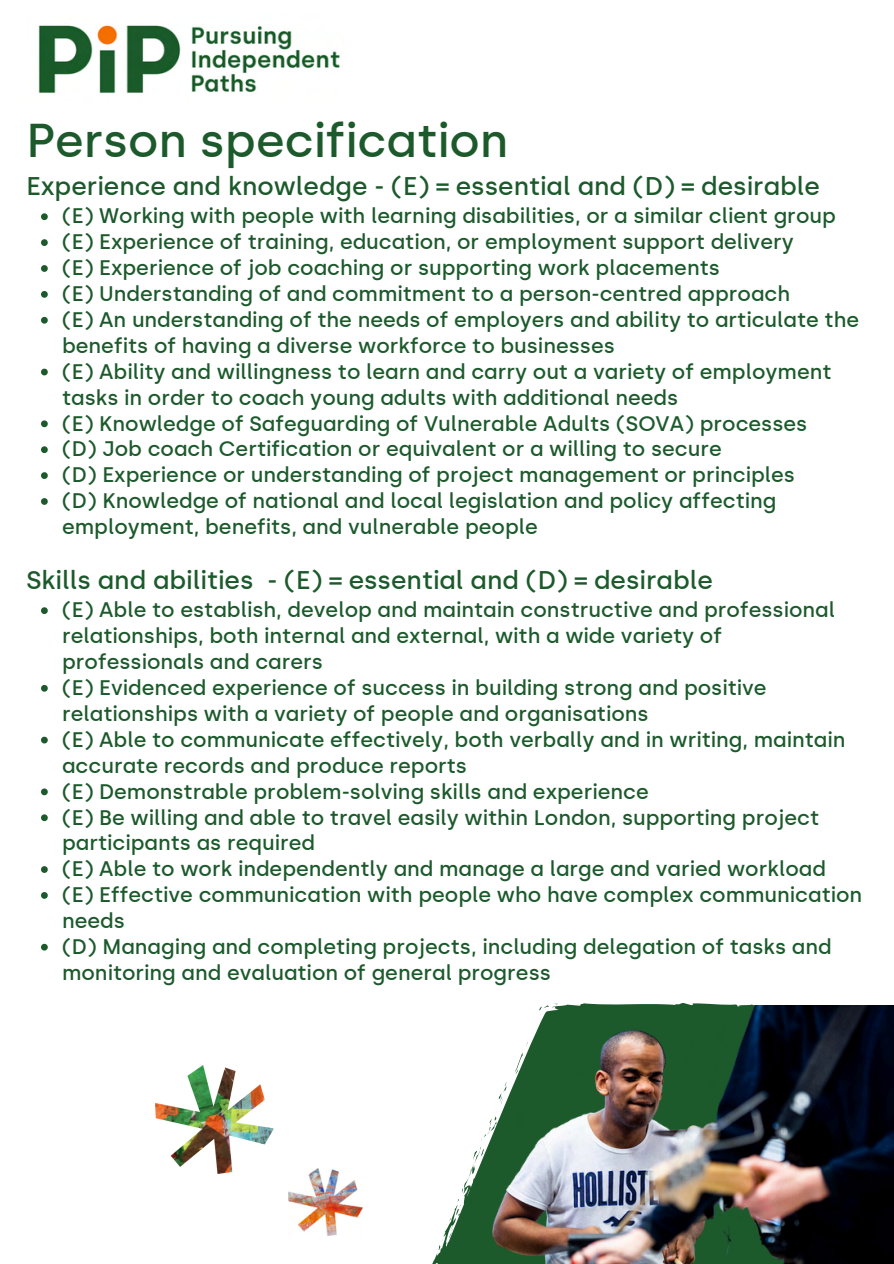
<style>
.page{position:relative;width:894px;height:1264px;background:#fff}
.page>*{position:absolute;margin:0;border:0;box-sizing:border-box;transform-origin:0 0}
.t1{font:500 47.25px "Silka";color:#1c5a2c}
.t2{font:500 25.5px "Silka";color:#1c5a2c}
.t3{font:500 21px/25.8px "Silka";color:#1c5a2c}
</style>
<div class="page">
<svg style="left:41px;top:213px;width:7px;height:7px"></svg>
<svg style="left:41px;top:239px;width:7px;height:7px"></svg>
<svg style="left:41px;top:265px;width:7px;height:7px"></svg>
<svg style="left:41px;top:291px;width:7px;height:7px"></svg>
<svg style="left:41px;top:317px;width:7px;height:6px"></svg>
<svg style="left:41px;top:368px;width:7px;height:7px"></svg>
<svg style="left:41px;top:420px;width:7px;height:7px"></svg>
<svg style="left:41px;top:446px;width:7px;height:7px"></svg>
<svg style="left:41px;top:472px;width:7px;height:7px"></svg>
<svg style="left:41px;top:498px;width:7px;height:7px"></svg>
<svg style="left:41px;top:607px;width:7px;height:7px"></svg>
<svg style="left:41px;top:685px;width:7px;height:6px"></svg>
<svg style="left:41px;top:736px;width:7px;height:7px"></svg>
<svg style="left:41px;top:788px;width:7px;height:7px"></svg>
<svg style="left:41px;top:814px;width:7px;height:7px"></svg>
<svg style="left:41px;top:866px;width:7px;height:6px"></svg>
<svg style="left:41px;top:892px;width:7px;height:6px"></svg>
<svg style="left:41px;top:943px;width:7px;height:7px"></svg>
<img style="left:289px;top:1168px;width:73px;height:67px">
<img style="left:38px;top:25px;width:302px;height:68px">
<svg style="left:432px;top:1003px;width:321px;height:260px"></svg>
<svg style="left:437px;top:1114px;width:55px;height:141px"></svg>
<svg style="left:539px;top:1003px;width:19px;height:2px"></svg>
<img style="left:156px;top:1065px;width:117px;height:108px">
<img style="left:492px;top:1005px;width:401px;height:258px">
<p class="t1" style="left:26px;top:112px;width:483px">Person specification</p>
<p class="t2" style="left:26px;top:171px;width:795px">Experience and knowledge - (E) = essential and (D) = desirable</p>
<h1 class="t3" style="left:62px;top:203px;width:775px">(E) Working with people with learning disabilities, or a similar client group</h1>
<p class="t3" style="left:62px;top:229px;width:733px">(E) Experience of training, education, or employment support delivery</p>
<p class="t3" style="left:62px;top:255px;width:659px">(E) Experience of job coaching or supporting work placements</p>
<p class="t3" style="left:62px;top:281px;width:729px">(E) Understanding of and commitment to a person-centred approach</p>
<p class="t3" style="left:62px;top:307px;width:798px">(E) An understanding of the needs of employers and ability to articulate the benefits of having a diverse workforce to businesses</p>
<p class="t3" style="left:62px;top:359px;width:770px">(E) Ability and willingness to learn and carry out a variety of employment tasks in order to coach young adults with additional needs</p>
<p class="t3" style="left:62px;top:410px;width:746px">(E) Knowledge of Safeguarding of Vulnerable Adults (SOVA) processes</p>
<p class="t3" style="left:62px;top:436px;width:661px">(D) Job coach Certification or equivalent or a willing to secure</p>
<p class="t3" style="left:62px;top:462px;width:734px">(D) Experience or understanding of project management or principles</p>
<p class="t3" style="left:62px;top:488px;width:715px">(D) Knowledge of national and local legislation and policy affecting employment, benefits, and vulnerable people</p>
<p class="t2" style="left:26px;top:565px;width:688px">Skills and abilities - (E) = essential and (D) = desirable</p>
<h1 class="t3" style="left:62px;top:597px;width:774px">(E) Able to establish, develop and maintain constructive and professional relationships, both internal and external, with a wide variety of professionals and carers</h1>
<p class="t3" style="left:62px;top:675px;width:706px">(E) Evidenced experience of success in building strong and positive relationships with a variety of people and organisations</p>
<p class="t3" style="left:62px;top:726px;width:784px">(E) Able to communicate effectively, both verbally and in writing, maintain accurate records and produce reports</p>
<p class="t3" style="left:62px;top:778px;width:588px">(E) Demonstrable problem-solving skills and experience</p>
<p class="t3" style="left:62px;top:804px;width:758px">(E) Be willing and able to travel easily within London, supporting project participants as required</p>
<p class="t3" style="left:62px;top:856px;width:765px">(E) Able to work independently and manage a large and varied workload</p>
<p class="t3" style="left:62px;top:882px;width:801px">(E) Effective communication with people who have complex communication needs</p>
<p class="t3" style="left:62px;top:933px;width:770px">(D) Managing and completing projects, including delegation of tasks and monitoring and evaluation of general progress</p>
</div>
